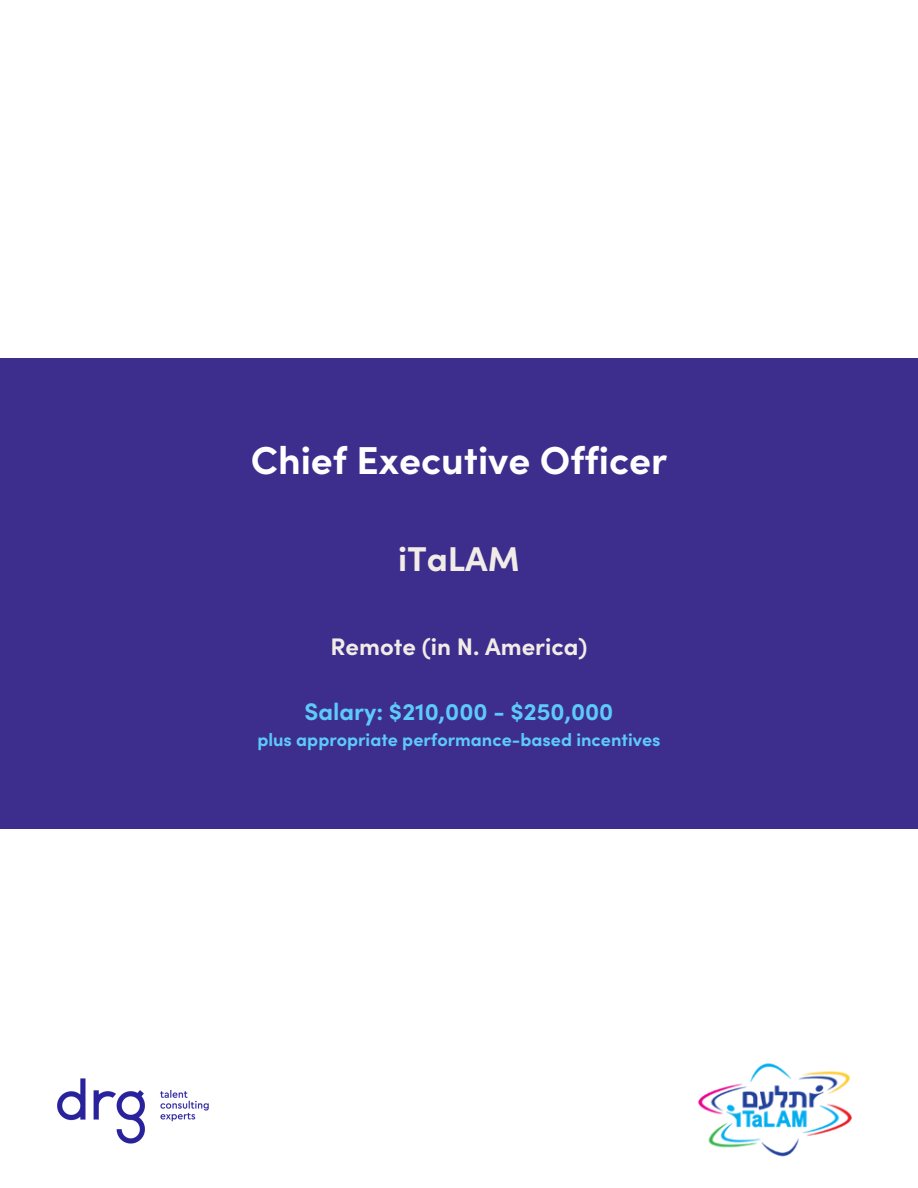
<style>
.page{position:relative;width:918px;height:1188px;background:#fff}
.page>*{position:absolute;margin:0;border:0;box-sizing:border-box;transform-origin:0 0}
.t1{font:700 39px "Sofia Pro";color:#fff}
.t2{font:700 34.5px "Sofia Pro";color:#f2ece7}
.t3{font:700 24px "Sofia Pro";color:#5dcafa}
.t4{font:700 24px "Sofia Pro";color:#f2ece7}
.t5{font:700 18px "Sofia Pro";color:#5dcafa}
</style>
<div class="page">
<div style="left:0;top:359px;width:918px;height:470px;background:#3d2e8e"></div>
<img style="left:57px;top:1078px;width:152px;height:66px">
<img style="left:698px;top:1063px;width:154px;height:94px">
<h3 class="t1" style="left:251px;top:434px;width:418px">Chief Executive Officer</h3>
<p class="t2" style="left:398px;top:536px;width:123px">iTaLAM</p>
<p class="t4" style="left:330px;top:630px;width:259px">Remote (in N. America)</p>
<p class="t3" style="left:305px;top:696px;width:310px">Salary: $210,000 - $250,000</p>
<p class="t5" style="left:257px;top:728px;width:405px">plus appropriate performance-based incentives</p>
</div>
